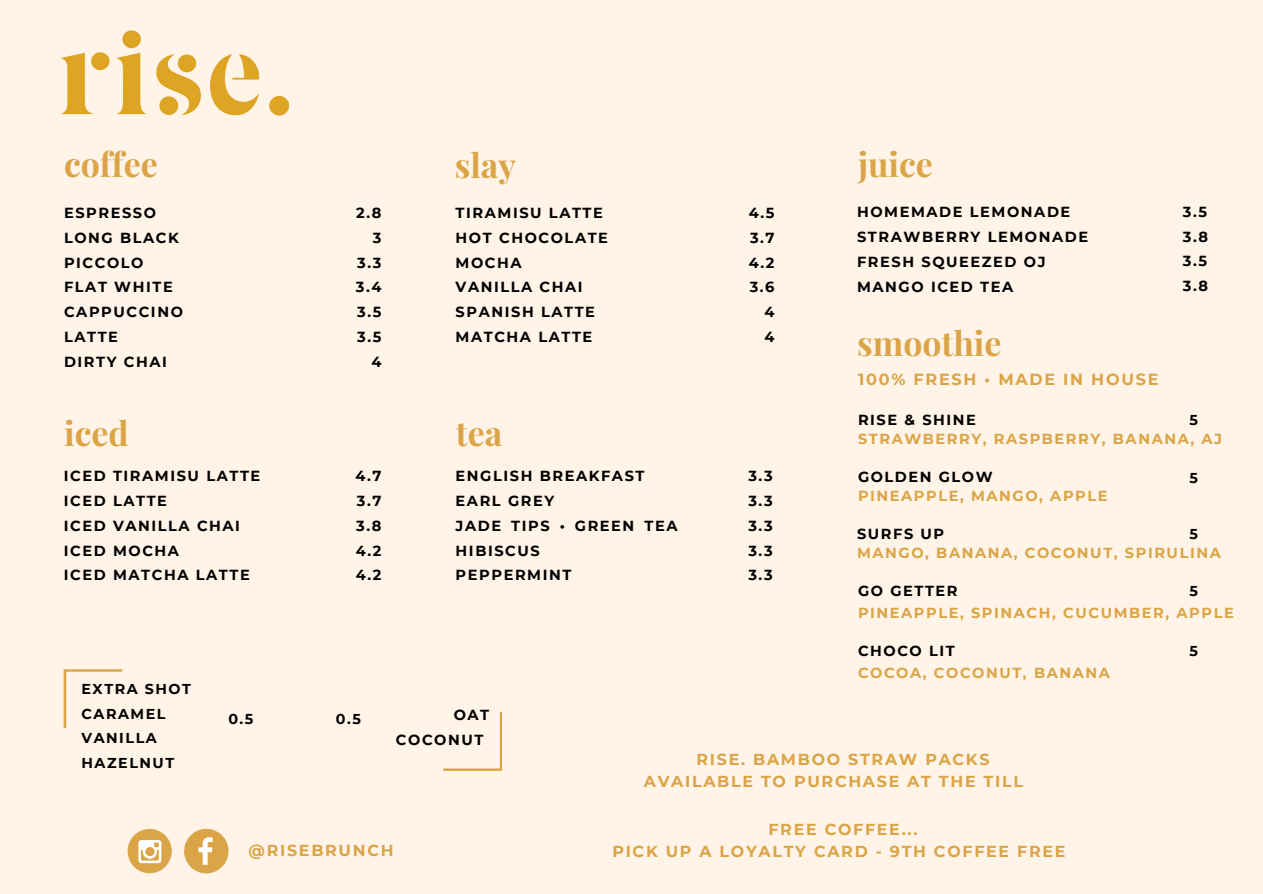
<style>
.page{position:relative;width:1263px;height:894px;background:#fff}
.page>*{position:absolute;margin:0;border:0;box-sizing:border-box;transform-origin:0 0}
.t1{font:700 33.75px "Playfair Display";color:#dba446}
.t2{font:700 16.05px "Montserrat";letter-spacing:.11em;color:#dba446}
.t3{font:700 15.9px/21.3px "Montserrat";letter-spacing:.11em;color:#dba446}
.t4{font:700 14.55px/24.8px "Montserrat";letter-spacing:.11em;color:#000}
.t5{font:700 14.55px/19.2px "Montserrat";letter-spacing:.11em;color:#dba446}
.t6{font:700 14.25px/24.8px "Montserrat";letter-spacing:.11em;color:#000}
.s1{color:#000}
</style>
<div class="page">
<div style="left:0;top:0;width:1263px;height:893px;background:#fff4e7"></div>
<div style="left:128px;top:828px;width:44px;height:45px;background:#dba446;border-radius:50%"></div>
<svg style="left:138px;top:840px;width:23px;height:22px"></svg>
<svg style="left:184px;top:828px;width:44px;height:45px"></svg>
<img style="left:61px;top:30px;width:229px;height:86px">
<svg style="left:64px;top:669px;width:58px;height:58px"></svg>
<svg style="left:443px;top:712px;width:59px;height:58px"></svg>
<h2 class="t1" style="left:64px;top:140px;width:95px">coffee</h2>
<h1 class="t1" style="left:455px;top:141px;width:63px">slay</h1>
<h1 class="t4" style="left:64px;top:200px;width:120px">ESPRESSO<br>LONG BLACK<br>PICCOLO<br>FLAT WHITE<br>CAPPUCCINO<br>LATTE<br>DIRTY CHAI</h1>
<h1 class="t4" style="left:456px;top:200px;width:154px">TIRAMISU LATTE<br>HOT CHOCOLATE<br>MOCHA<br>VANILLA CHAI<br>SPANISH LATTE<br>MATCHA LATTE</h1>
<h1 class="t4" style="left:356px;top:200px;width:27px;text-align:right">2.8<br>3<br>3.3<br>3.4<br>3.5<br>3.5<br>4</h1>
<h1 class="t1" style="left:64px;top:409px;width:66px">iced</h1>
<h1 class="t1" style="left:456px;top:409px;width:48px">tea</h1>
<h2 class="t4" style="left:749px;top:200px;width:27px;text-align:right">4.5<br>3.7<br>4.2<br>3.6<br>4<br>4</h2>
<h2 class="t4" style="left:64px;top:463px;width:198px">ICED TIRAMISU LATTE<br>ICED LATTE<br>ICED VANILLA CHAI<br>ICED MOCHA<br>ICED MATCHA LATTE</h2>
<h3 class="t4" style="left:456px;top:463px;width:223px">ENGLISH BREAKFAST<br>EARL GREY<br>JADE TIPS • GREEN TEA<br>HIBISCUS<br>PEPPERMINT</h3>
<h2 class="t4" style="left:355px;top:463px;width:28px;text-align:justify">4.7<br>3.7<br>3.8<br>4.2<br>4.2</h2>
<h3 class="t4" style="left:748px;top:463px;width:26px;text-align:justify">3.3<br>3.3<br>3.3<br>3.3<br>3.3</h3>
<h2 class="t1" style="left:858px;top:140px;width:76px">juice</h2>
<h2 class="t4" style="left:857px;top:199px;width:233px">HOMEMADE LEMONADE<br>STRAWBERRY LEMONADE<br>FRESH SQUEEZED OJ<br>MANGO ICED TEA</h2>
<h3 class="t4" style="left:1183px;top:199px;width:27px;text-align:justify">3.5<br>3.8<br>3.5<br>3.8</h3>
<p class="t1" style="left:857px;top:319px;width:146px">smoothie</p>
<h3 class="t2" style="left:858px;top:369px;width:302px">100% FRESH • MADE IN HOUSE</h3>
<h2 class="t5" style="left:858px;top:409px;width:366px"><span class="s1">RISE &amp; SHINE<br></span>STRAWBERRY, RASPBERRY, BANANA, AJ</h2>
<h4 class="t6" style="left:1190px;top:407px;width:10px">5</h4>
<p class="t5" style="left:858px;top:467px;width:251px"><span class="s1">GOLDEN GLOW<br></span>PINEAPPLE, MANGO, APPLE</p>
<p class="t5" style="left:857px;top:524px;width:365px"><span class="s1">SURFS UP<br></span>MANGO, BANANA, COCONUT, SPIRULINA</p>
<p class="t6" style="left:1190px;top:465px;width:10px">5</p>
<p class="t6" style="left:1190px;top:521px;width:10px">5</p>
<p class="t6" style="left:1190px;top:578px;width:10px">5</p>
<p class="t5" style="left:858px;top:580px;width:377px;line-height:21.3px"><span class="s1">GO GETTER<br></span>PINEAPPLE, SPINACH, CUCUMBER, APPLE</p>
<h2 class="t5" style="left:858px;top:640px;width:253px;line-height:21.3px"><span class="s1">CHOCO LIT<br></span>COCOA, COCONUT, BANANA</h2>
<h2 class="t6" style="left:1190px;top:638px;width:10px">5</h2>
<p class="t6" style="left:81px;top:676px;width:111px">EXTRA SHOT<br>CARAMEL<br>VANILLA<br>HAZELNUT</p>
<h2 class="t6" style="left:228px;top:706px;width:27px">0.5</h2>
<p class="t6" style="left:336px;top:706px;width:27px">0.5</p>
<h2 class="t4" style="left:396px;top:702px;width:95px;text-indent:58px">OAT<br>COCONUT</h2>
<h2 class="t3" style="left:249px;top:839px;width:147px">@RISEBRUNCH</h2>
<h3 class="t3" style="left:644px;top:748px;width:381px;text-indent:53px">RISE. BAMBOO STRAW PACKS<br>AVAILABLE TO PURCHASE AT THE TILL</h3>
<h2 class="t3" style="left:612px;top:818px;width:455px;text-align:center">FREE COFFEE...<br>PICK UP A LOYALTY CARD - 9TH COFFEE FREE</h2>
</div>
